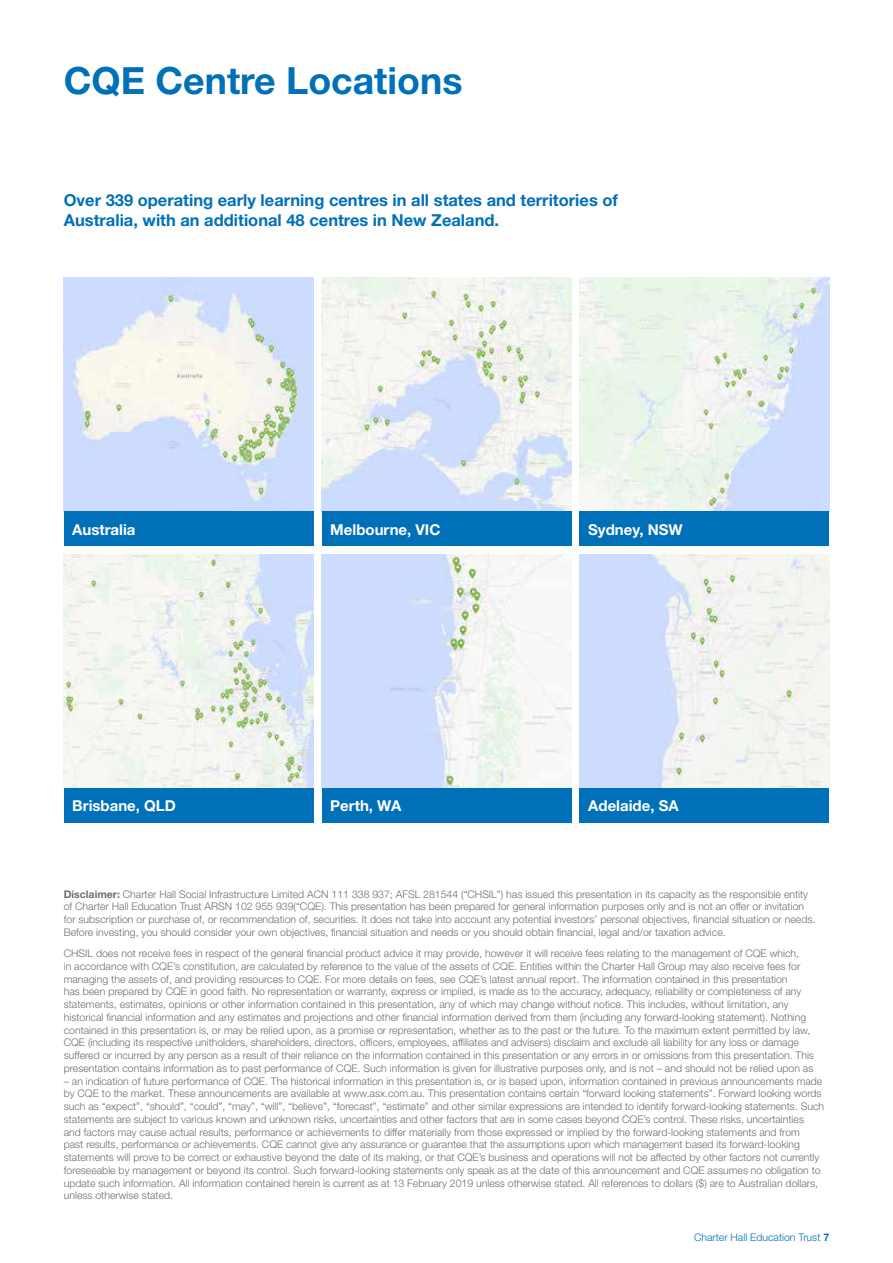
<style>
.page{position:relative;width:893px;height:1263px;background:#fff}
.page>*{position:absolute;margin:0;border:0;box-sizing:border-box;transform-origin:0 0}
.t1{font:700 37.5px "Helvetica Neue";color:#0070b9}
.t2{font:700 16.5px/19.5px "Helvetica Neue";color:#0070b9}
.t3{font:700 15px "Helvetica Neue";color:#fff}
.t4{font:300 10.5px/12.8px "Helvetica Neue";color:#6d6e71}
.t5{font:300 10.5px "Helvetica Neue";color:#0070b9}
.s1{font-weight:700}
</style>
<div class="page">
<img style="left:64px;top:278px;width:249px;height:234px">
<img style="left:64px;top:554px;width:249px;height:234px">
<img style="left:322px;top:278px;width:249px;height:234px">
<img style="left:322px;top:554px;width:249px;height:234px">
<img style="left:580px;top:554px;width:249px;height:234px">
<img style="left:580px;top:278px;width:249px;height:234px">
<div style="left:64px;top:512px;width:249px;height:34px;background:#0070b9"></div>
<div style="left:64px;top:788px;width:249px;height:34px;background:#0070b9"></div>
<div style="left:322px;top:512px;width:249px;height:34px;background:#0070b9"></div>
<div style="left:322px;top:788px;width:249px;height:34px;background:#0070b9"></div>
<div style="left:580px;top:788px;width:249px;height:34px;background:#0070b9"></div>
<div style="left:580px;top:512px;width:249px;height:34px;background:#0070b9"></div>
<h1 class="t1" style="left:64px;top:58px;width:400px">CQE Centre Locations</h1>
<h2 class="t2" style="left:64px;top:190px;width:556px">Over 339 operating early learning centres in all states and territories of<br>Australia, with an additional 48 centres in New Zealand.</h2>
<h3 class="t3" style="left:72px;top:520px;width:65px">Australia</h3>
<h3 class="t3" style="left:72px;top:796px;width:105px">Brisbane, QLD</h3>
<h3 class="t3" style="left:330px;top:520px;width:112px">Melbourne, VIC</h3>
<h3 class="t3" style="left:588px;top:520px;width:96px">Sydney, NSW</h3>
<h3 class="t3" style="left:330px;top:796px;width:73px">Perth, WA</h3>
<h3 class="t3" style="left:588px;top:796px;width:92px">Adelaide, SA</h3>
<p class="t4" style="left:64px;top:887px;width:753px"><span class="s1">Disclaimer:</span> Charter Hall Social Infrastructure Limited ACN 111 338 937; AFSL 281544 (“CHSIL”) has issued this presentation in its capacity as the responsible entity of Charter Hall Education Trust ARSN 102 955 939(“CQE). This presentation has been prepared for general information purposes only and is not an offer or invitation for subscription or purchase of, or recommendation of, securities. It does not take into account any potential investors’ personal objectives, financial situation or needs.<br>Before investing, you should consider your own objectives, financial situation and needs or you should obtain financial, legal and/or taxation advice.</p>
<p class="t4" style="left:64px;top:947px;width:752px">CHSIL does not receive fees in respect of the general financial product advice it may provide, however it will receive fees relating to the management of CQE which,<br>in accordance with CQE’s constitution, are calculated by reference to the value of the assets of CQE. Entities within the Charter Hall Group may also receive fees for managing the assets of, and providing resources to CQE. For more details on fees, see CQE’s latest annual report. The information contained in this presentation<br>has been prepared by CQE in good faith. No representation or warranty, express or implied, is made as to the accuracy, adequacy, reliability or completeness of any statements, estimates, opinions or other information contained in this presentation, any of which may change without notice. This includes, without limitation, any historical financial information and any estimates and projections and other financial information derived from them (including any forward-looking statement). Nothing contained in this presentation is, or may be relied upon, as a promise or representation, whether as to the past or the future. To the maximum extent permitted by law, CQE (including its respective unitholders, shareholders, directors, officers, employees, affiliates and advisers) disclaim and exclude all liability for any loss or damage suffered or incurred by any person as a result of their reliance on the information contained in this presentation or any errors in or omissions from this presentation. This presentation contains information as to past performance of CQE. Such information is given for illustrative purposes only, and is not – and should not be relied upon as</p>
<p class="t4" style="left:64px;top:1074px;width:762px">– an indication of future performance of CQE. The historical information in this presentation is, or is based upon, information contained in previous announcements made by CQE to the market. These announcements are available at www.asx.com.au. This presentation contains certain “forward looking statements”. Forward looking words such as “expect”, “should”, “could”, “may”, “will”, “believe”, “forecast”, “estimate” and other similar expressions are intended to identify forward-looking statements. Such statements are subject to various known and unknown risks, uncertainties and other factors that are in some cases beyond CQE’s control. These risks, uncertainties<br>and factors may cause actual results, performance or achievements to differ materially from those expressed or implied by the forward-looking statements and from<br>past results, performance or achievements. CQE cannot give any assurance or guarantee that the assumptions upon which management based its forward-looking statements will prove to be correct or exhaustive beyond the date of its making, or that CQE’s business and operations will not be affected by other factors not currently foreseeable by management or beyond its control. Such forward-looking statements only speak as at the date of this announcement and CQE assumes no obligation to update such information. All information contained herein is current as at 13 February 2019 unless otherwise stated. All references to dollars ($) are to Australian dollars, unless otherwise stated.</p>
<p class="t5" style="left:694px;top:1231px;width:137px">Charter Hall Education Trust <span class="s1">7</span></p>
</div>
